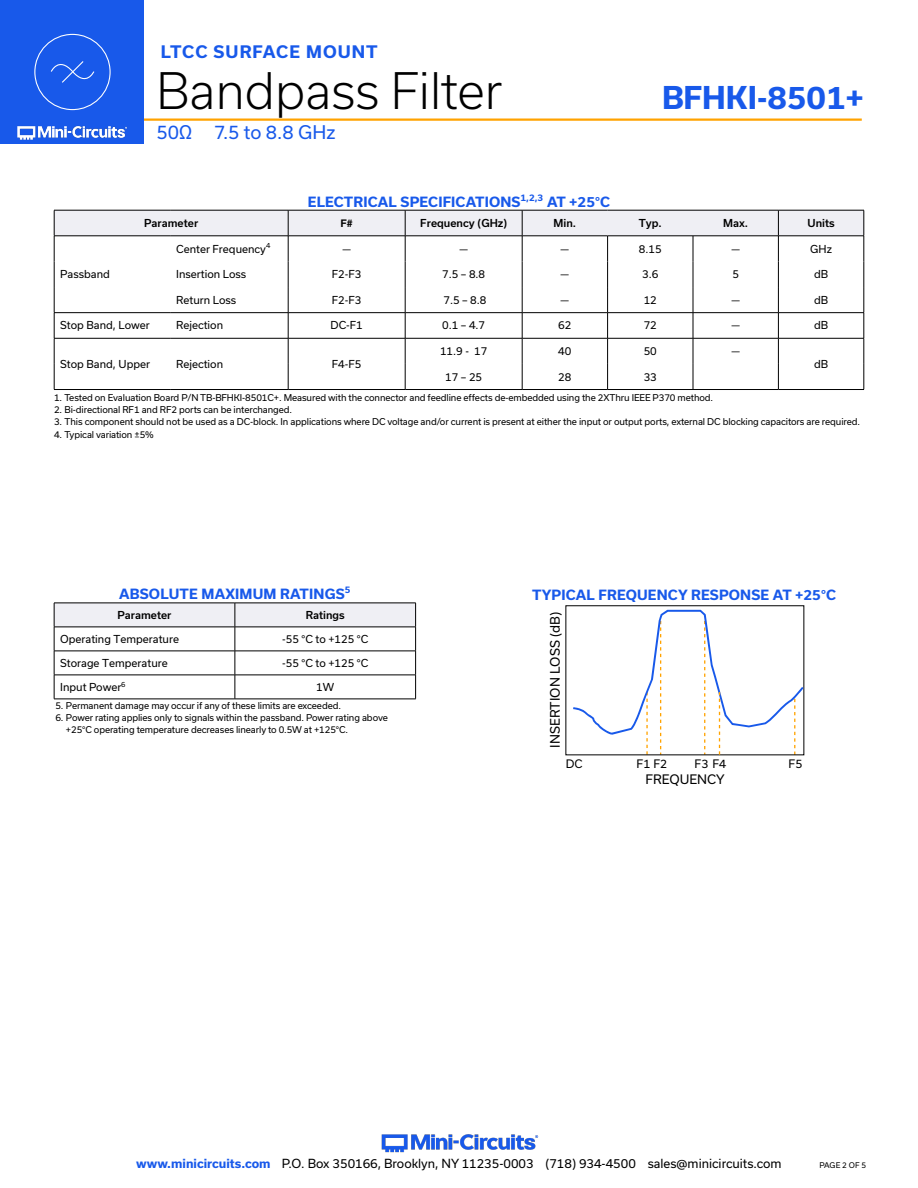
<style>
.page{position:relative;width:918px;height:1188px;background:#fff}
.page>*{position:absolute;margin:0;border:0;box-sizing:border-box;transform-origin:0 0}
.t1{font:300 48px "Usual";color:#000}
.t2{font:700 30px "Usual";color:#1859ea}
.t3{font:18px "Usual";color:#1859ea}
.t4{font:700 16.5px "Usual";letter-spacing:.065em;color:#1859ea}
.Blue_Headers{font:700 13.5px "Usual";letter-spacing:.015em;color:#1859ea}
.t5{font:12.45px "Usual";letter-spacing:.005em;color:#000}
.t6{font:12px "Usual";color:#000}
.t7{font:11.25px "Usual";color:#000}
.Table_Body_Left_Just{font:10.5px "Usual";color:#000}
.Table_Body_Center{font:10.5px "Usual";color:#000}
.Table_Header_Center{font:500 10.5px "Usual";color:#000}
.t8{font:700 10.5px "Helvetica";color:#000}
.Notes{font:9px "Usual";letter-spacing:-.01em;color:#000}
.t9{font:7.5px "Usual";color:#000}
.s1{font-weight:700;color:#1859ea}
</style>
<div class="page">
<img style="left:381px;top:1134px;width:158px;height:19px">
<hr style="left:129px;top:118px;width:733px;height:3px;background:#ffa300">
<div style="left:0;top:0;width:144px;height:144px;background:#1859ea"></div>
<img style="left:17px;top:120px;width:128px;height:20px">
<svg style="left:54px;top:603px;width:362px;height:96px"></svg>
<hr style="left:54px;top:699px;width:181px;height:1px;background:#000">
<hr style="left:235px;top:699px;width:181px;height:1px;background:#000">
<div style="left:34px;top:34px;width:77px;height:76px;border:1px solid #fff;border-radius:50%"></div>
<svg style="left:50px;top:61px;width:45px;height:22px"></svg>
<svg style="left:573px;top:610px;width:230px;height:146px"></svg>
<hr style="left:54px;top:389px;width:116px;height:1px;background:#000">
<hr style="left:778px;top:389px;width:86px;height:1px;background:#000">
<svg style="left:54px;top:210px;width:811px;height:179px"></svg>
<hr style="left:170px;top:389px;width:118px;height:1px;background:#000">
<hr style="left:288px;top:389px;width:117px;height:1px;background:#000">
<hr style="left:405px;top:389px;width:117px;height:1px;background:#000">
<hr style="left:522px;top:389px;width:86px;height:1px;background:#000">
<hr style="left:608px;top:389px;width:85px;height:1px;background:#000">
<hr style="left:693px;top:389px;width:85px;height:1px;background:#000">
<h3 class="t4" style="left:161px;top:42px;width:218px">LTCC SURFACE MOUNT</h3>
<h1 class="t1" style="left:156px;top:63px;width:348px">Bandpass Filter</h1>
<h3 class="t3" style="left:156px;top:122px;width:181px">50Ω 7.5 to 8.8 GHz</h3>
<p class="Blue_Headers" style="left:308px;top:194px;width:304px">ELECTRICAL SPECIFICATIONS<sup>1,2,3</sup> AT +25°C</p>
<h2 class="t2" style="left:662px;top:80px;width:203px">BFHKI-8501+</h2>
<p class="Table_Body_Left_Just" style="left:60px;top:268px;width:51px">Passband</p>
<p class="Table_Header_Center" style="left:144px;top:217px;width:56px">Parameter</p>
<p class="t8" style="left:341px;top:217px;width:14px">F#</p>
<p class="Table_Header_Center" style="left:420px;top:217px;width:88px">Frequency (GHz)</p>
<p class="Table_Header_Center" style="left:554px;top:217px;width:24px">Min.</p>
<p class="Table_Header_Center" style="left:639px;top:217px;width:25px">Typ.</p>
<p class="Table_Header_Center" style="left:723px;top:217px;width:26px">Max.</p>
<p class="Table_Header_Center" style="left:808px;top:217px;width:29px">Units</p>
<p class="Table_Body_Left_Just" style="left:176px;top:243px;width:96px">Center Frequency<sup>4</sup></p>
<p class="Table_Body_Center" style="left:342px;top:243px;width:10px">—</p>
<p class="Table_Body_Center" style="left:459px;top:243px;width:10px">—</p>
<p class="Table_Body_Center" style="left:561px;top:243px;width:10px">—</p>
<p class="Table_Body_Center" style="left:639px;top:243px;width:24px">8.15</p>
<p class="Table_Body_Center" style="left:731px;top:243px;width:10px">—</p>
<p class="Table_Body_Center" style="left:810px;top:243px;width:23px">GHz</p>
<p class="Table_Body_Left_Just" style="left:176px;top:268px;width:72px">Insertion Loss</p>
<p class="Table_Body_Center" style="left:332px;top:268px;width:31px">F2-F3</p>
<p class="Table_Body_Center" style="left:442px;top:268px;width:45px">7.5 – 8.8</p>
<p class="Table_Body_Center" style="left:561px;top:268px;width:10px">—</p>
<p class="Table_Body_Center" style="left:642px;top:268px;width:18px">3.6</p>
<p class="Table_Body_Center" style="left:732px;top:268px;width:8px">5</p>
<p class="Table_Body_Center" style="left:814px;top:268px;width:16px">dB</p>
<p class="Table_Body_Left_Just" style="left:176px;top:294px;width:62px">Return Loss</p>
<p class="Table_Body_Center" style="left:332px;top:294px;width:31px">F2-F3</p>
<p class="Table_Body_Center" style="left:443px;top:294px;width:45px">7.5 – 8.8</p>
<p class="Table_Body_Center" style="left:561px;top:294px;width:10px">—</p>
<p class="Table_Body_Center" style="left:644px;top:294px;width:15px">12</p>
<p class="Table_Body_Center" style="left:731px;top:294px;width:10px">—</p>
<p class="Table_Body_Center" style="left:814px;top:294px;width:16px">dB</p>
<p class="Table_Body_Left_Just" style="left:60px;top:319px;width:91px">Stop Band, Lower</p>
<p class="Table_Body_Left_Just" style="left:176px;top:319px;width:49px">Rejection</p>
<p class="Table_Body_Center" style="left:331px;top:319px;width:34px">DC-F1</p>
<p class="Table_Body_Center" style="left:442px;top:319px;width:45px">0.1 – 4.7</p>
<p class="Table_Body_Center" style="left:558px;top:319px;width:15px">62</p>
<p class="Table_Body_Center" style="left:644px;top:319px;width:15px">72</p>
<p class="Table_Body_Center" style="left:731px;top:319px;width:10px">—</p>
<p class="Table_Body_Center" style="left:814px;top:319px;width:16px">dB</p>
<p class="Table_Body_Left_Just" style="left:60px;top:358px;width:91px">Stop Band, Upper</p>
<p class="Table_Body_Left_Just" style="left:176px;top:358px;width:49px">Rejection</p>
<p class="Table_Body_Center" style="left:332px;top:358px;width:31px">F4-F5</p>
<p class="Table_Body_Center" style="left:440px;top:345px;width:49px">11.9 - 17</p>
<p class="Table_Body_Center" style="left:558px;top:345px;width:15px">40</p>
<p class="Table_Body_Center" style="left:644px;top:345px;width:15px">50</p>
<p class="Table_Body_Center" style="left:731px;top:345px;width:10px">—</p>
<p class="Table_Body_Center" style="left:814px;top:358px;width:16px">dB</p>
<p class="Table_Body_Center" style="left:445px;top:371px;width:39px">17 – 25</p>
<p class="Table_Body_Center" style="left:558px;top:371px;width:15px">28</p>
<p class="Table_Body_Center" style="left:644px;top:371px;width:15px">33</p>
<p class="Notes" style="left:54px;top:392px;width:661px">1. Tested on Evaluation Board P/N TB-BFHKI-8501C+. Measured with the connector and feedline effects de-embedded using the 2XThru IEEE P370 method.</p>
<p class="Notes" style="left:54px;top:404px;width:240px">2. Bi-directional RF1 and RF2 ports can be interchanged.</p>
<p class="Notes" style="left:54px;top:417px;width:808px">3. This component should not be used as a DC-block. In applications where DC voltage and/or current is present at either the input or output ports, external DC blocking capacitors are required.</p>
<p class="Notes" style="left:54px;top:429px;width:101px">4. Typical variation ±5%</p>
<p class="Blue_Headers" style="left:119px;top:586px;width:233px">ABSOLUTE MAXIMUM RATINGS<sup>5</sup></p>
<p class="Table_Header_Center" style="left:117px;top:609px;width:56px">Parameter</p>
<p class="Table_Header_Center" style="left:306px;top:609px;width:41px">Ratings</p>
<p class="Table_Body_Left_Just" style="left:60px;top:633px;width:120px">Operating Temperature</p>
<p class="Table_Body_Center" style="left:282px;top:633px;width:88px">-55 °C to +125 °C</p>
<p class="Table_Body_Left_Just" style="left:60px;top:657px;width:109px">Storage Temperature</p>
<p class="Table_Body_Center" style="left:282px;top:657px;width:88px">-55 °C to +125 °C</p>
<p class="Table_Body_Left_Just" style="left:60px;top:681px;width:67px">Input Power<sup>6</sup></p>
<p class="Table_Body_Center" style="left:316px;top:681px;width:20px">1W</p>
<p class="Notes" style="left:55px;top:700px;width:287px">5. Permanent damage may occur if any of these limits are exceeded.</p>
<p class="Notes" style="left:55px;top:712px;width:334px">6. Power rating applies only to signals within the passband. Power rating above</p>
<p class="Notes" style="left:66px;top:725px;width:284px">+25°C operating temperature decreases linearly to 0.5W at +125°C.</p>
<p class="Blue_Headers" style="left:532px;top:587px;width:305px">TYPICAL FREQUENCY RESPONSE AT +25°C</p>
<p class="t5" style="left:548px;top:748px;width:138px;rotate:-90deg">INSERTION LOSS (dB)</p>
<p class="t7" style="left:566px;top:758px;width:18px">DC</p>
<p class="t7" style="left:637px;top:758px;width:32px">F1 F2</p>
<p class="t7" style="left:695px;top:758px;width:33px">F3 F4</p>
<p class="t7" style="left:789px;top:758px;width:15px">F5</p>
<p class="t5" style="left:645px;top:772px;width:81px">FREQUENCY</p>
<h3 class="t6" style="left:136px;top:1157px;width:647px"><span class="s1">www.minicircuits.com</span> P.O. Box 350166, Brooklyn, NY 11235-0003 (718) 934-4500 sales@minicircuits.com</h3>
<p class="t9" style="left:819px;top:1161px;width:48px">PAGE 2 OF 5</p>
</div>
